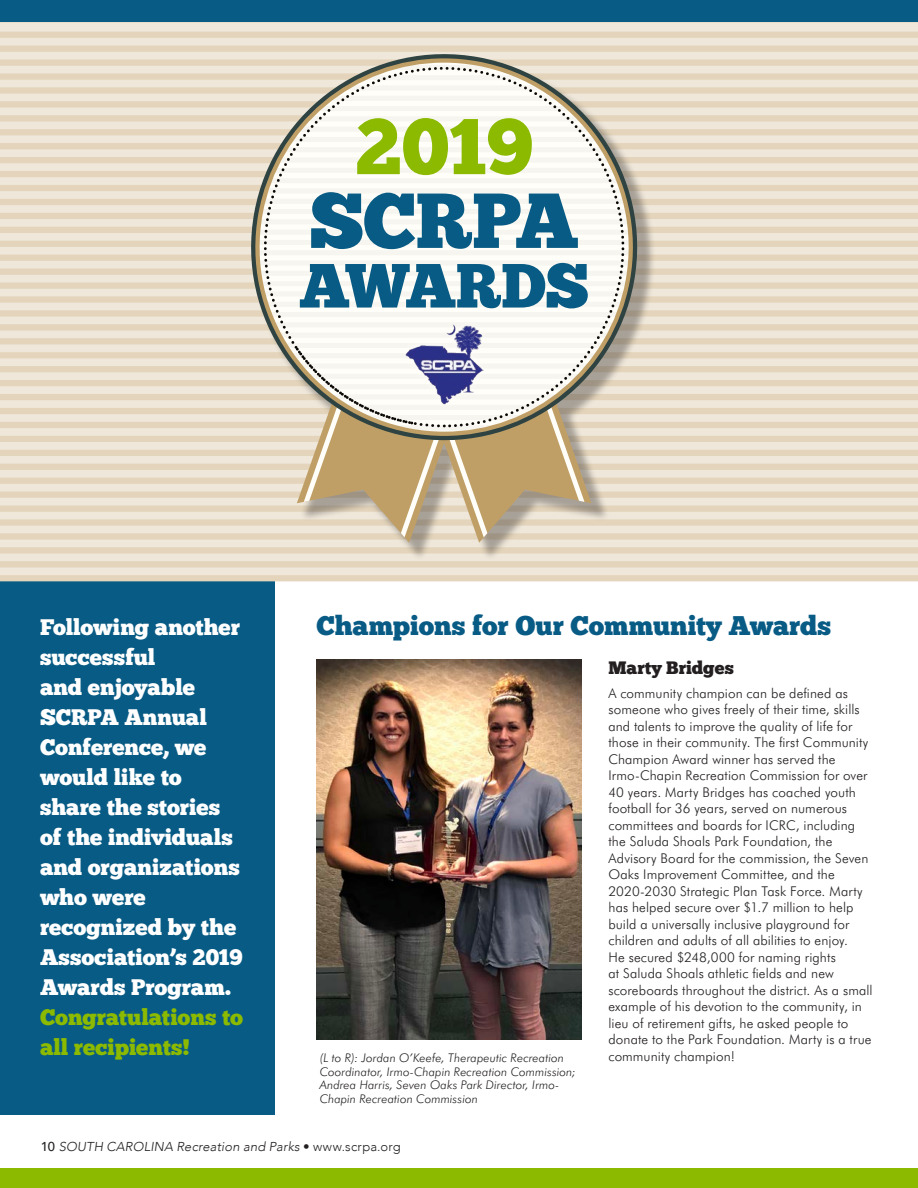
<style>
.page{position:relative;width:918px;height:1188px;background:#fff}
.page>*{position:absolute;margin:0;border:0;box-sizing:border-box;transform-origin:0 0}
.t1{font:78.9px "Chunk Five";color:#8bba00}
.t2{font:77.7px "Chunk Five";letter-spacing:-.015em;color:#085b84}
.t3{font:62.25px "Chunk Five";letter-spacing:-.01em;color:#085b84}
.t4{font:27px "Chunk Five";color:#085b84}
.t5{font:22.5px/30px "Chunk Five";color:#fff}
.t6{font:22.5px/30px "Chunk Five";letter-spacing:-.005em;color:#8bba00}
.t7{font:18px "Chunk Five";color:#231f20}
.t8{font:300 13.5px/16.5px "Futura BT";letter-spacing:.005em;color:#231f20}
.t9{font:italic 300 12.9px "Avenir";letter-spacing:.01em;color:#231f20}
.t10{font:italic 300 12px/13.5px "Futura BT";letter-spacing:.01em;color:#231f20}
.s1{font-weight:500;font-style:normal}
.s2{font-style:normal}
</style>
<div class="page">
<div style="left:0;top:580px;width:274px;height:535px;background:#085b84"></div>
<div style="left:0;top:0;width:918px;height:580px;background:#efe7d9"></div>
<div style="left:0;top:32px;width:918px;height:6px;background:#e3d4bb"></div>
<div style="left:0;top:46px;width:918px;height:6px;background:#e3d4bb"></div>
<div style="left:0;top:60px;width:918px;height:6px;background:#e3d4bb"></div>
<div style="left:0;top:73px;width:918px;height:7px;background:#e3d4bb"></div>
<div style="left:0;top:87px;width:918px;height:7px;background:#e3d4bb"></div>
<div style="left:0;top:101px;width:918px;height:7px;background:#e3d4bb"></div>
<div style="left:0;top:115px;width:918px;height:6px;background:#e3d4bb"></div>
<div style="left:0;top:129px;width:918px;height:6px;background:#e3d4bb"></div>
<div style="left:0;top:143px;width:918px;height:6px;background:#e3d4bb"></div>
<div style="left:0;top:157px;width:918px;height:6px;background:#e3d4bb"></div>
<div style="left:0;top:171px;width:918px;height:6px;background:#e3d4bb"></div>
<div style="left:0;top:185px;width:918px;height:6px;background:#e3d4bb"></div>
<div style="left:0;top:199px;width:918px;height:6px;background:#e3d4bb"></div>
<div style="left:0;top:213px;width:918px;height:6px;background:#e3d4bb"></div>
<div style="left:0;top:227px;width:918px;height:6px;background:#e3d4bb"></div>
<div style="left:0;top:241px;width:918px;height:6px;background:#e3d4bb"></div>
<div style="left:0;top:255px;width:918px;height:6px;background:#e3d4bb"></div>
<div style="left:0;top:269px;width:918px;height:6px;background:#e3d4bb"></div>
<div style="left:0;top:283px;width:918px;height:6px;background:#e3d4bb"></div>
<div style="left:0;top:296px;width:918px;height:7px;background:#e3d4bb"></div>
<div style="left:0;top:310px;width:918px;height:7px;background:#e3d4bb"></div>
<div style="left:0;top:324px;width:918px;height:7px;background:#e3d4bb"></div>
<div style="left:0;top:338px;width:918px;height:6px;background:#e3d4bb"></div>
<div style="left:0;top:352px;width:918px;height:6px;background:#e3d4bb"></div>
<div style="left:0;top:366px;width:918px;height:6px;background:#e3d4bb"></div>
<div style="left:0;top:380px;width:918px;height:6px;background:#e3d4bb"></div>
<div style="left:0;top:394px;width:918px;height:6px;background:#e3d4bb"></div>
<div style="left:0;top:408px;width:918px;height:6px;background:#e3d4bb"></div>
<div style="left:0;top:422px;width:918px;height:6px;background:#e3d4bb"></div>
<div style="left:0;top:436px;width:918px;height:6px;background:#e3d4bb"></div>
<div style="left:0;top:450px;width:918px;height:6px;background:#e3d4bb"></div>
<div style="left:0;top:464px;width:918px;height:6px;background:#e3d4bb"></div>
<div style="left:0;top:478px;width:918px;height:6px;background:#e3d4bb"></div>
<div style="left:0;top:492px;width:918px;height:6px;background:#e3d4bb"></div>
<div style="left:0;top:505px;width:918px;height:7px;background:#e3d4bb"></div>
<div style="left:0;top:519px;width:918px;height:7px;background:#e3d4bb"></div>
<div style="left:0;top:533px;width:918px;height:7px;background:#e3d4bb"></div>
<div style="left:0;top:547px;width:918px;height:6px;background:#e3d4bb"></div>
<div style="left:0;top:561px;width:918px;height:6px;background:#e3d4bb"></div>
<div style="left:0;top:575px;width:918px;height:6px;background:#e3d4bb"></div>
<div style="left:0;top:0;width:918px;height:22px;background:#085b84"></div>
<div style="left:254px;top:57px;width:402px;height:504px;background:#231f20;opacity:.35"></div>
<svg style="left:384px;top:456px;width:207px;height:87px"></svg>
<svg style="left:235px;top:45px;width:418px;height:411px"></svg>
<svg style="left:249px;top:58px;width:400px;height:378px"></svg>
<svg style="left:254px;top:63px;width:390px;height:369px"></svg>
<svg style="left:260px;top:65px;width:378px;height:364px"></svg>
<svg style="left:293px;top:233px;width:292px;height:304px;background:#e0d5c1"></svg>
<div style="left:394px;top:314px;width:100px;height:101px;background:#fbfaf4"></div>
<img style="left:405px;top:324px;width:79px;height:81px">
<img style="left:316px;top:659px;width:265px;height:381px">
<div style="left:0;top:1169px;width:918px;height:19px;background:#8bba00"></div>
<h1 class="t1" style="left:355px;top:100px;width:179px">2019</h1>
<h2 class="t2" style="left:309px;top:174px;width:271px">SCRPA</h2>
<h3 class="t3" style="left:299px;top:249px;width:292px">AWARDS</h3>
<h3 class="t5" style="left:40px;top:612px;width:204px">Following another successful<br>and enjoyable<br>SCRPA Annual<br>Conference, we would like to share the stories of the individuals and organizations who were recognized by the<br>Association’s 2019<br>Awards Program.</h3>
<h3 class="t6" style="left:40px;top:1002px;width:205px">Congratulations to all recipients!</h3>
<h3 class="t4" style="left:316px;top:610px;width:516px">Champions for Our Community Awards</h3>
<p class="t10" style="left:320px;top:1051px;width:258px">(L to R): Jordan O’Keefe, Therapeutic Recreation Coordinator, Irmo-Chapin Recreation Commission; Andrea Harris, Seven Oaks Park Director, Irmo-Chapin Recreation Commission</p>
<h3 class="t7" style="left:608px;top:657px;width:127px">Marty Bridges</h3>
<p class="t8" style="left:608px;top:685px;width:266px">A community champion can be defined as someone who gives freely of their time, skills and talents to improve the quality of life for those in their community. The first Community Champion Award winner has served the Irmo-Chapin Recreation Commission for over 40 years. Marty Bridges has coached youth football for 36 years, served on numerous committees and boards for ICRC, including the Saluda Shoals Park Foundation, the Advisory Board for the commission, the Seven Oaks Improvement Committee, and the 2020-2030 Strategic Plan Task Force. Marty has helped secure over $1.7 million to help build a universally inclusive playground for children and adults of all abilities to enjoy.<br>He secured $248,000 for naming rights<br>at Saluda Shoals athletic fields and new scoreboards throughout the district. As a small example of his devotion to the community, in lieu of retirement gifts, he asked people to donate to the Park Foundation. Marty is a true community champion!</p>
<p class="t9" style="left:41px;top:1139px;width:361px"><span class="s1">10</span> SOUTH CAROLINA Recreation and Parks <span class="s2">• www.scrpa.org</span></p>
</div>
